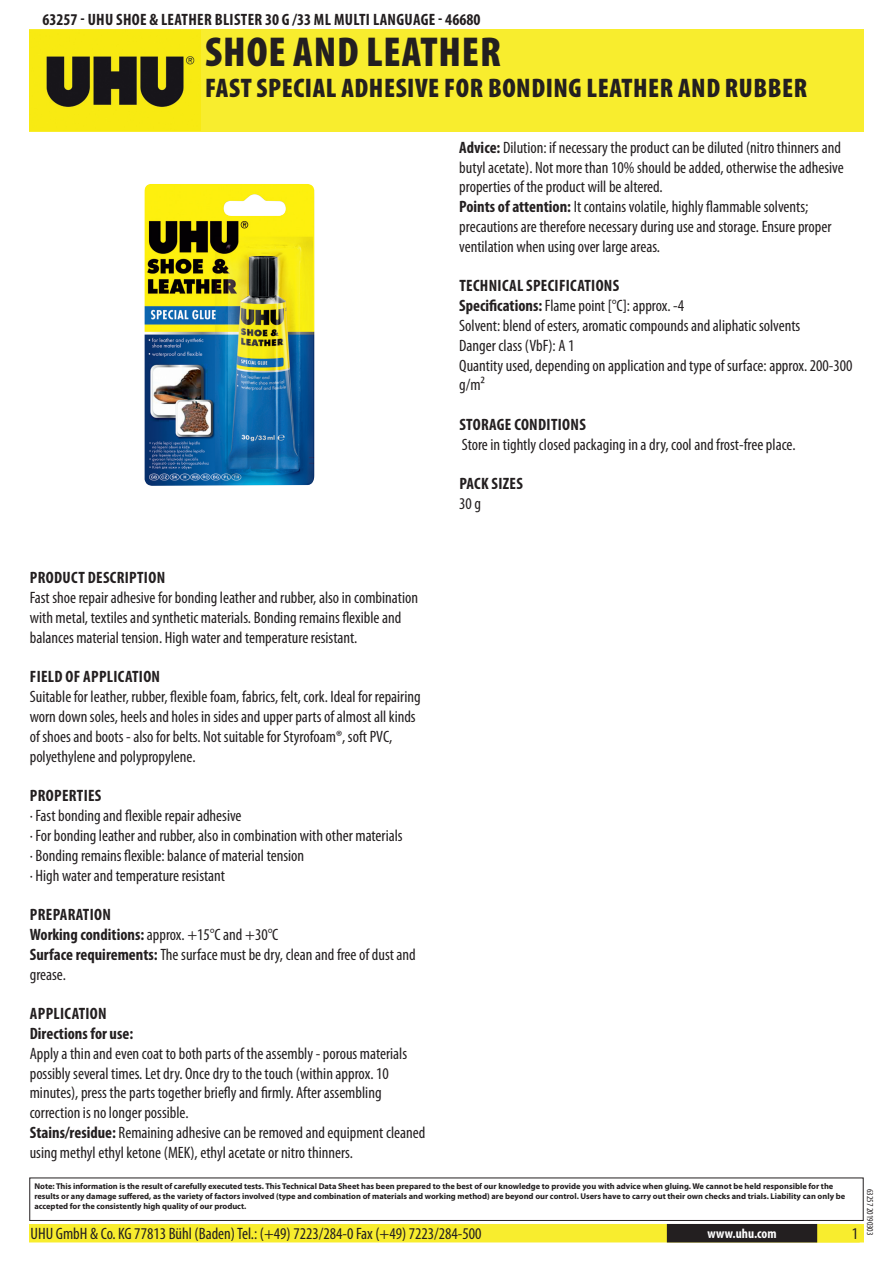
<style>
.page{position:relative;width:893px;height:1263px;background:#fff}
.page>*{position:absolute;margin:0;border:0;box-sizing:border-box;transform-origin:0 0}
.t1{font:900 condensed 42px "Myriad Pro";color:#231f20}
.t2{font:900 condensed 27px "Myriad Pro";letter-spacing:.02em;color:#231f20}
.t3{font:condensed 16.5px/19.8px "Myriad Pro";color:#231f20}
.t4{font:700 condensed 16.5px/19.8px "Myriad Pro";letter-spacing:.02em;color:#231f20;text-align:center}
.t5{font:700 condensed 13.5px "Myriad Pro";letter-spacing:.015em;color:#fff}
.t6{font:condensed 9px "Myriad Pro";color:#231f20}
.t7{font:700 8.4px/10.1px "Myriad Pro";color:#231f20}
.s1{font-weight:700}
</style>
<div class="page">
<div style="left:30px;top:1225px;width:833px;height:17px;background:#f8ed2e"></div>
<div style="left:29px;top:1224px;width:835px;height:18px;border:2px solid #f8ed2e"></div>
<div style="left:816px;top:1224px;width:44px;height:18px;border:2px solid #f8ed2e"></div>
<div style="left:668px;top:1225px;width:148px;height:17px;background:#231f20"></div>
<div style="left:667px;top:1224px;width:150px;height:18px;border:2px solid #231f20"></div>
<div style="left:29px;top:1177px;width:835px;height:44px;border:1px solid #231f20"></div>
<div style="left:30px;top:30px;width:834px;height:102px;background:#f8ed2e"></div>
<img style="left:30px;top:31px;width:171px;height:100px">
<img style="left:145px;top:184px;width:170px;height:302px">
<p class="t4" style="left:43px;top:9px;width:439px">63257 - UHU SHOE &amp; LEATHER BLISTER 30 G /33 ML MULTI LANGUAGE - 46680</p>
<h1 class="t1" style="left:205px;top:25px;width:21px">SHOE</h1>
<h1 class="t1" style="left:293px;top:25px;width:93px">AND LEATHER</h1>
<h2 class="t2" style="left:205px;top:70px;width:604px">FAST SPECIAL ADHESIVE FOR BONDING LEATHER AND RUBBER</h2>
<p class="t3" style="left:459px;top:137px;width:386px"><span class="s1">ADVICE:</span> Dilution: if necessary the product can be diluted (nitro thinners and butyl acetate). Not more than 10% should be added, otherwise the adhesive properties of the product will be altered.<br><span class="s1">POINTS OF ATTENTION:</span> It contains volatile, highly flammable solvents; precautions are therefore necessary during use and storage. Ensure proper ventilation when using over large areas.</p>
<p class="t3" style="left:459px;top:276px;width:395px"><span class="s1">TECHNICAL SPECIFICATIONS<br>SPECIFICATIONS:</span> Flame point [°C]: approx. -4<br>Solvent: blend of esters, aromatic compounds and aliphatic solvents<br>Danger class (VbF): A 1<br>Quantity used, depending on application and type of surface: approx. 200-300 g/m²</p>
<p class="t4" style="left:459px;top:414px;width:127px">STORAGE CONDITIONS</p>
<p class="t3" style="left:462px;top:434px;width:335px">Store in tightly closed packaging in a dry, cool and frost-free place.</p>
<p class="t4" style="left:459px;top:474px;width:64px">PACK SIZES</p>
<p class="t3" style="left:459px;top:494px;width:23px">30 g</p>
<p class="t4" style="left:30px;top:568px;width:137px">PRODUCT DESCRIPTION</p>
<p class="t3" style="left:30px;top:588px;width:390px">Fast shoe repair adhesive for bonding leather and rubber, also in combination with metal, textiles and synthetic materials. Bonding remains flexible and balances material tension. High water and temperature resistant.</p>
<p class="t4" style="left:30px;top:667px;width:132px">FIELD OF APPLICATION</p>
<p class="t3" style="left:30px;top:687px;width:392px">Suitable for leather, rubber, flexible foam, fabrics, felt, cork. Ideal for repairing worn down soles, heels and holes in sides and upper parts of almost all kinds of shoes and boots - also for belts. Not suitable for Styrofoam®, soft PVC, polyethylene and polypropylene.</p>
<p class="t4" style="left:30px;top:785px;width:72px">PROPERTIES</p>
<p class="t3" style="left:30px;top:805px;width:374px">· Fast bonding and flexible repair adhesive<br>· For bonding leather and rubber, also in combination with other materials · Bonding remains flexible: balance of material tension<br>· High water and temperature resistant</p>
<p class="t3" style="left:30px;top:904px;width:388px"><span class="s1">PREPARATION<br>WORKING CONDITIONS:</span> approx. +15°C and +30°C<br><span class="s1">SURFACE REQUIREMENTS:</span> The surface must be dry, clean and free of dust and grease.</p>
<p class="t4" style="left:30px;top:1003px;width:9px">APPL</p>
<p class="t4" style="left:30px;top:1003px;width:105px">ICATION<br>DIRECTIONS FOR USE:</p>
<p class="t3" style="left:30px;top:1043px;width:397px">Apply a thin and even coat to both parts of the assembly - porous materials possibly several times. Let dry. Once dry to the touch (within approx. 10 minutes), press the parts together briefly and firmly. After assembling correction is no longer possible.<br><span class="s1">STAINS/RESIDUE:</span> Remaining adhesive can be removed and equipment cleaned using methyl ethyl ketone (MEK), ethyl acetate or nitro thinners.</p>
<p class="t7" style="left:34px;top:1181px;width:812px">Note: This information is the result of carefully executed tests. This Technical Data Sheet has been prepared to the best of our knowledge to provide you with advice when gluing. We cannot be held responsible for the results or any damage suffered, as the variety of factors involved (type and combination of materials and working method) are beyond our control. Users have to carry out their own checks and trials. Liability can only be accepted for the consistently high quality of our product.</p>
<p class="t3" style="left:31px;top:1224px;width:453px">UHU GmbH &amp; Co. KG 77813 Bühl (Baden) Tel.: (+49) 7223/284-0 Fax (+49) 7223/284-500</p>
<p class="t5" style="left:707px;top:1225px;width:71px">WWW.UHU.COM</p>
<p class="t3" style="left:852px;top:1224px;width:8px">1</p>
<p class="t6" style="left:875px;top:1189px;width:48px;rotate:90deg">63257 20190303</p>
</div>
